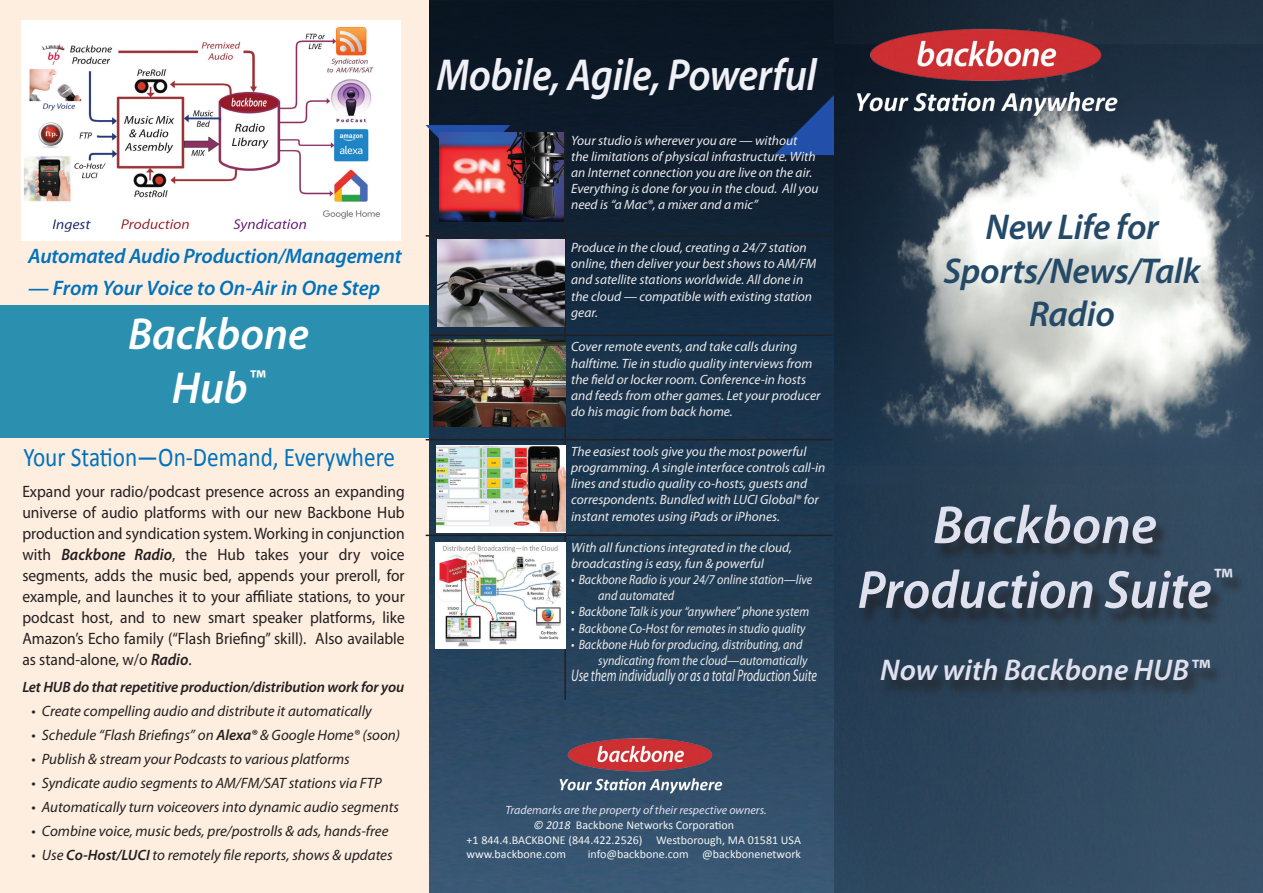
<style>
.page{position:relative;width:1263px;height:893px;background:#fff}
.page>*{position:absolute;margin:0;border:0;box-sizing:border-box;transform-origin:0 0}
.t1{font:italic 600 54px "Myriad Pro";color:#e0e1ee;scale:.95 1}
.t2{font:italic 600 54px "Myriad Pro";color:#e0e1ee}
.t3{font:italic 600 45px "Myriad Pro";letter-spacing:-.01em;color:#f0f0f7;scale:.91 1}
.t4{font:italic 45px "Calibri";color:#fff}
.t5{font:italic 600 45px "Myriad Pro";color:#fff}
.t6{font:italic 600 36px/43.2px "Myriad Pro";letter-spacing:-.01em;color:#244a68;text-align:center}
.t7{font:italic 600 30px "Myriad Pro";color:#e0e1ee}
.t8{font:27px "Calibri";color:#0072bc;scale:.86 1}
.t9{font:italic 600 21px "Myriad Pro";letter-spacing:-.01em;color:#0072bc}
.t10{font:italic 16.8px "Myriad Pro";color:#eaebec;scale:.72 1}
.t11{font:16.5px/21px "Myriad Pro";color:#231f20;text-align:justify;scale:.94 1}
.t12{font:italic 15px "Myriad Pro";color:#231f20}
.t13{font:italic 600 15px "Myriad Pro";letter-spacing:-.01em;color:#231f20}
.t14{font:italic 13.5px/16.2px "Myriad Pro";color:#eaebec}
.t15{font:italic 13.5px/16.2px "Myriad Pro";color:#eaebec;scale:.9 1}
.t16{font:12px "Calibri";color:#f3f4f4}
.t17{font:italic 12px "Myriad Pro";color:#e0e1ee}
.t18{font:12px "Calibri";color:#f6f6f7}
.s1{font-weight:600;font-style:italic}
.s2{font-weight:600}
.s3{font-style:italic}
</style>
<div class="page">
<img style="left:428px;top:0;width:406px;height:893px">
<div style="left:0;top:0;width:428px;height:893px;background:#feeee0"></div>
<svg style="left:425px;top:125px;width:85px;height:43px"></svg>
<svg style="left:774px;top:95px;width:60px;height:60px;background:#163366"></svg>
<img style="left:541px;top:735px;width:185px;height:65px">
<img style="left:834px;top:0;width:429px;height:893px">
<div style="left:858px;top:508px;width:387px;height:190px;background:#231f20;opacity:.75"></div>
<img style="left:827px;top:23px;width:316px;height:110px">
<hr style="left:564px;top:128px;width:2px;height:107px;background:#231f20">
<hr style="left:426px;top:235px;width:139px;height:2px;background:#231f20">
<hr style="left:565px;top:235px;width:267px;height:2px;background:#231f20">
<hr style="left:564px;top:237px;width:2px;height:98px;background:#231f20">
<hr style="left:426px;top:335px;width:139px;height:1px;background:#231f20">
<hr style="left:565px;top:335px;width:267px;height:1px;background:#231f20">
<hr style="left:564px;top:336px;width:2px;height:103px;background:#231f20">
<hr style="left:426px;top:439px;width:139px;height:1px;background:#231f20">
<hr style="left:565px;top:439px;width:267px;height:1px;background:#231f20">
<hr style="left:564px;top:440px;width:2px;height:95px;background:#231f20">
<hr style="left:426px;top:535px;width:139px;height:1px;background:#231f20">
<hr style="left:565px;top:535px;width:267px;height:1px;background:#231f20">
<hr style="left:564px;top:536px;width:2px;height:164px;background:#231f20">
<img style="left:436px;top:446px;width:129px;height:86px">
<img style="left:439px;top:133px;width:125px;height:88px">
<img style="left:437px;top:239px;width:128px;height:88px">
<img style="left:434px;top:340px;width:131px;height:87px">
<img style="left:436px;top:542px;width:129px;height:106px">
<div style="left:0;top:305px;width:428px;height:132px;background:#2b90b0"></div>
<img style="left:22px;top:21px;width:379px;height:219px">
<p class="t9" style="left:28px;top:243px;width:375px">Automated Audio Production/Management</p>
<p class="t9" style="left:28px;top:274px;width:354px">— From Your Voice to On-Air in One Step</p>
<p class="t5" style="left:128px;top:306px;width:182px">Backbone</p>
<p class="t5" style="left:172px;top:360px;width:95px">Hub<sup>™</sup></p>
<p class="t4" style="left:136px;top:315px;width:226px">Your Station,</p>
<p class="t4" style="left:151px;top:369px;width:195px">Your Brand</p>
<p class="t8" style="left:23px;top:440px;width:433px">Your Station—On-Demand, Everywhere</p>
<p class="t11" style="left:22px;top:481px;width:408px">Expand your radio/podcast presence across an expanding universe of audio platforms with our new Backbone Hub production and syndication system. Working in conjunction with <span class="s1">Backbone Radio</span>, the Hub takes your dry voice segments, adds the music bed, appends your preroll, for example, and launches it to your affiliate stations, to your podcast host, and to new smart speaker platforms, like Amazon’s Echo family (“Flash Briefing” skill). Also available as stand-alone, w/o <span class="s1">Radio</span>.</p>
<p class="t13" style="left:22px;top:678px;width:383px">Let HUB do that repetitive production/distribution work for you</p>
<p class="t12" style="left:31px;top:702px;width:342px">• Create compelling audio and distribute it automatically</p>
<p class="t12" style="left:31px;top:726px;width:370px">• Schedule “Flash Briefings” on <span class="s2">Alexa®</span> &amp; Google Home® (soon)</p>
<p class="t12" style="left:31px;top:750px;width:320px">• Publish &amp; stream your Podcasts to various platforms</p>
<p class="t12" style="left:31px;top:774px;width:352px">• Syndicate audio segments to AM/FM/SAT stations via FTP</p>
<p class="t12" style="left:31px;top:798px;width:369px">• Automatically turn voiceovers into dynamic audio segments</p>
<p class="t12" style="left:31px;top:822px;width:359px">• Combine voice, music beds, pre/postrolls &amp; ads, hands-free</p>
<p class="t12" style="left:31px;top:846px;width:363px">• Use <span class="s2">Co-Host/LUCI</span> to remotely file reports, shows &amp; updates</p>
<p class="t3" style="left:436px;top:46px;width:420px">Mobile, Agile, Powerful</p>
<p class="t14" style="left:571px;top:132px;width:249px">Your studio is wherever you are — without<br>the limitations of physical infrastructure. With an Internet connection you are live on the air.<br>Everything is done for you in the cloud. All you need is “a Mac®, a mixer and a mic”</p>
<p class="t14" style="left:571px;top:239px;width:247px">Produce in the cloud, creating a 24/7 station online, then deliver your best shows to AM/FM and satellite stations worldwide. All done in the cloud — compatible with existing station gear.</p>
<p class="t14" style="left:571px;top:339px;width:251px">Cover remote events, and take calls during halftime. Tie in studio quality interviews from the field or locker room. Conference-in hosts and feeds from other games. Let your producer do his magic from back home.</p>
<p class="t14" style="left:571px;top:443px;width:256px">The easiest tools give you the most powerful programming. A single interface controls call-in lines and studio quality co-hosts, guests and correspondents. Bundled with LUCI Global® for instant remotes using iPads or iPhones.</p>
<p class="t14" style="left:571px;top:539px;width:222px">With all functions integrated in the cloud, broadcasting is easy, fun &amp; powerful</p>
<p class="t15" style="left:598px;top:571px;width:240px;text-indent:-27px">• Backbone Radio is your 24/7 online station—live and automated</p>
<p class="t15" style="left:571px;top:603px;width:266px">• Backbone Talk is your “anywhere” phone system</p>
<p class="t15" style="left:571px;top:620px;width:262px">• Backbone Co-Host for remotes in studio quality</p>
<p class="t15" style="left:598px;top:636px;width:234px;text-indent:-27px">• Backbone Hub for producing, distributing, and syndicating from the cloud—automatically</p>
<p class="t10" style="left:571px;top:665px;width:343px">Use them individually or as a total Production Suite</p>
<p class="t17" style="left:505px;top:802px;width:263px">Trademarks are the property of their respective owners.</p>
<p class="t16" style="left:533px;top:818px;width:202px"><span class="s3">© 2018</span> Backbone Networks Corporation</p>
<p class="t16" style="left:467px;top:832px;width:336px">+1 844.4.BACKBONE (844.422.2526) Westborough, MA 01581 USA</p>
<p class="t18" style="left:466px;top:846px;width:101px">www.backbone.com</p>
<p class="t16" style="left:588px;top:846px;width:215px">info@backbone.com @backbonenetwork</p>
<p class="t6" style="left:985px;top:205px;width:175px">New Life for</p>
<p class="t6" style="left:943px;top:248px;width:259px">Sports/News/Talk<br>Radio</p>
<p class="t2" style="left:933px;top:491px;width:225px">Backbone</p>
<p class="t1" style="left:858px;top:555px;width:395px">Production Suite<sup>™</sup></p>
<p class="t7" style="left:880px;top:651px;width:331px">Now with Backbone HUB™</p>
</div>
